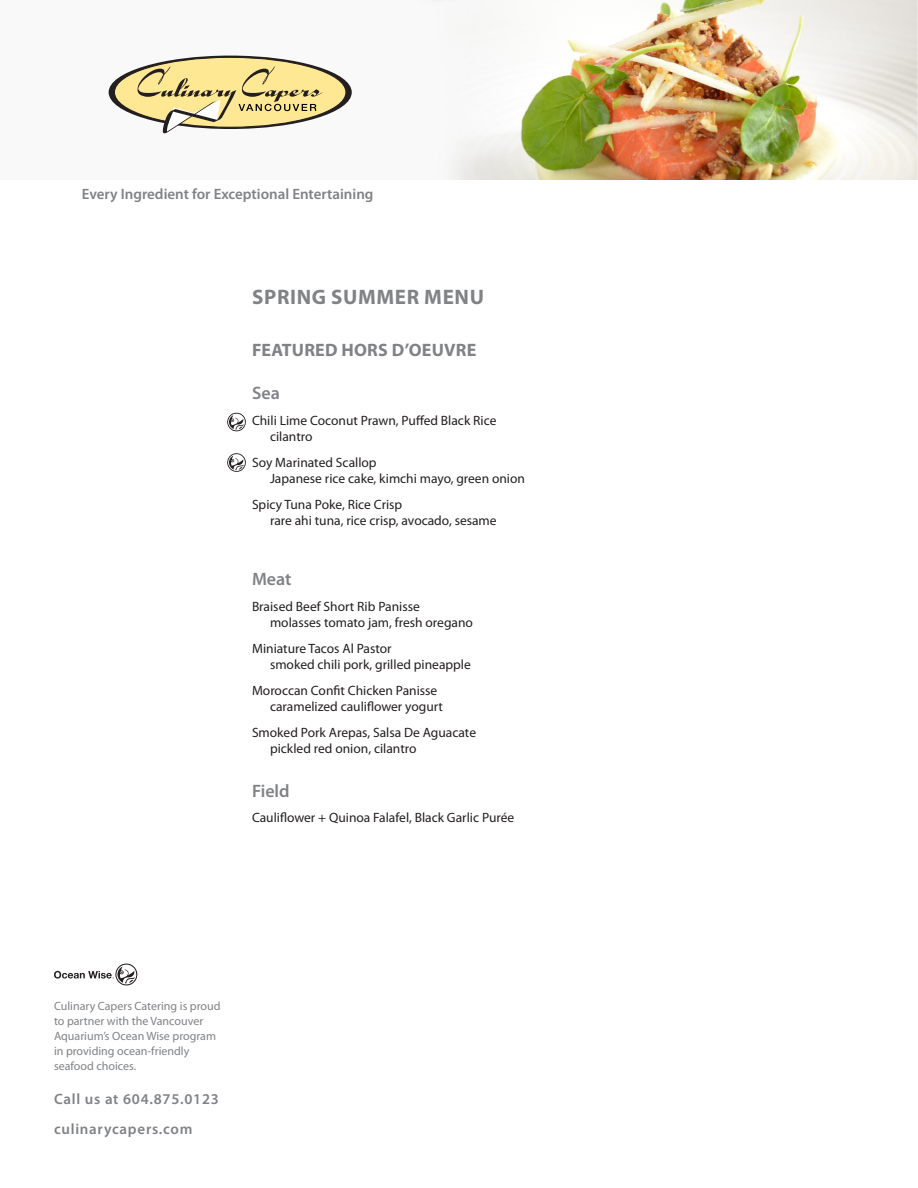
<style>
.page{position:relative;width:918px;height:1188px;background:#fff}
.page>*{position:absolute;margin:0;border:0;box-sizing:border-box;transform-origin:0 0}
.section_head{font:700 21px "Myriad Pro";letter-spacing:.03em;color:#808285}
.head_1{font:700 18px "Myriad Pro";letter-spacing:.01em;color:#808285}
.head_2{font:600 18px "Myriad Pro";color:#808285}
.tel___web{font:600 15px "Myriad Pro";color:#808285}
.tel___web-2{font:600 15px "Myriad Pro";letter-spacing:.05em;color:#808285}
.menu_items{font:13.5px "Myriad Pro";color:#231f20}
.menu_item_2nd_line{font:13.5px "Myriad Pro";color:#231f20}
.t1{font:12px/15px "Myriad Pro";color:#808285}
</style>
<div class="page">
<img style="left:108px;top:0;width:810px;height:180px">
<div style="left:109px;top:56px;width:243px;height:73px;background:#231f20;border-radius:50%"></div>
<div style="left:114px;top:57px;width:232px;height:70px;background:#ffe894;border-radius:50%"></div>
<svg style="left:137px;top:67px;width:185px;height:66px"></svg>
<svg style="left:54px;top:963px;width:84px;height:23px"></svg>
<svg style="left:227px;top:412px;width:19px;height:19px"></svg>
<svg style="left:227px;top:453px;width:19px;height:19px"></svg>
<p class="tel___web" style="left:82px;top:185px;width:293px">Every Ingredient for Exceptional Entertaining</p>
<p class="section_head" style="left:252px;top:285px;width:233px">SPRING SUMMER MENU</p>
<p class="head_1" style="left:252px;top:339px;width:226px">FEATURED HORS D’OEUVRE</p>
<p class="head_2" style="left:252px;top:383px;width:29px">Sea</p>
<p class="menu_items" style="left:252px;top:413px;width:246px">Chili Lime Coconut Prawn, Puffed Black Rice</p>
<p class="menu_item_2nd_line" style="left:270px;top:429px;width:44px">cilantro</p>
<p class="menu_items" style="left:252px;top:455px;width:126px">Soy Marinated Scallop</p>
<p class="menu_item_2nd_line" style="left:270px;top:471px;width:257px">Japanese rice cake, kimchi mayo, green onion</p>
<p class="menu_items" style="left:252px;top:497px;width:152px">Spicy Tuna Poke, Rice Crisp</p>
<p class="menu_item_2nd_line" style="left:270px;top:513px;width:228px">rare ahi tuna, rice crisp, avocado, sesame</p>
<p class="head_2" style="left:252px;top:569px;width:41px">Meat</p>
<p class="menu_items" style="left:252px;top:599px;width:169px">Braised Beef Short Rib Panisse</p>
<p class="menu_item_2nd_line" style="left:270px;top:615px;width:204px">molasses tomato jam, fresh oregano</p>
<p class="menu_items" style="left:252px;top:641px;width:141px">Miniature Tacos Al Pastor</p>
<p class="menu_item_2nd_line" style="left:270px;top:657px;width:202px">smoked chili pork, grilled pineapple</p>
<p class="menu_items" style="left:252px;top:683px;width:187px">Moroccan Confit Chicken Panisse</p>
<p class="menu_item_2nd_line" style="left:270px;top:699px;width:175px">caramelized cauliflower yogurt</p>
<p class="menu_items" style="left:252px;top:725px;width:226px">Smoked Pork Arepas, Salsa De Aguacate</p>
<p class="menu_item_2nd_line" style="left:270px;top:741px;width:148px">pickled red onion, cilantro</p>
<p class="head_2" style="left:252px;top:780px;width:39px">Field</p>
<p class="menu_items" style="left:252px;top:810px;width:264px">Cauliflower + Quinoa Falafel, Black Garlic Purée</p>
<p class="t1" style="left:54px;top:999px;width:168px">Culinary Capers Catering is proud to partner with the Vancouver<br>Aquarium’s Ocean Wise program in providing ocean-friendly seafood choices.</p>
<p class="tel___web-2" style="left:54px;top:1090px;width:166px">Call us at 604.875.0123</p>
<p class="tel___web-2" style="left:54px;top:1120px;width:140px">culinarycapers.com</p>
</div>
